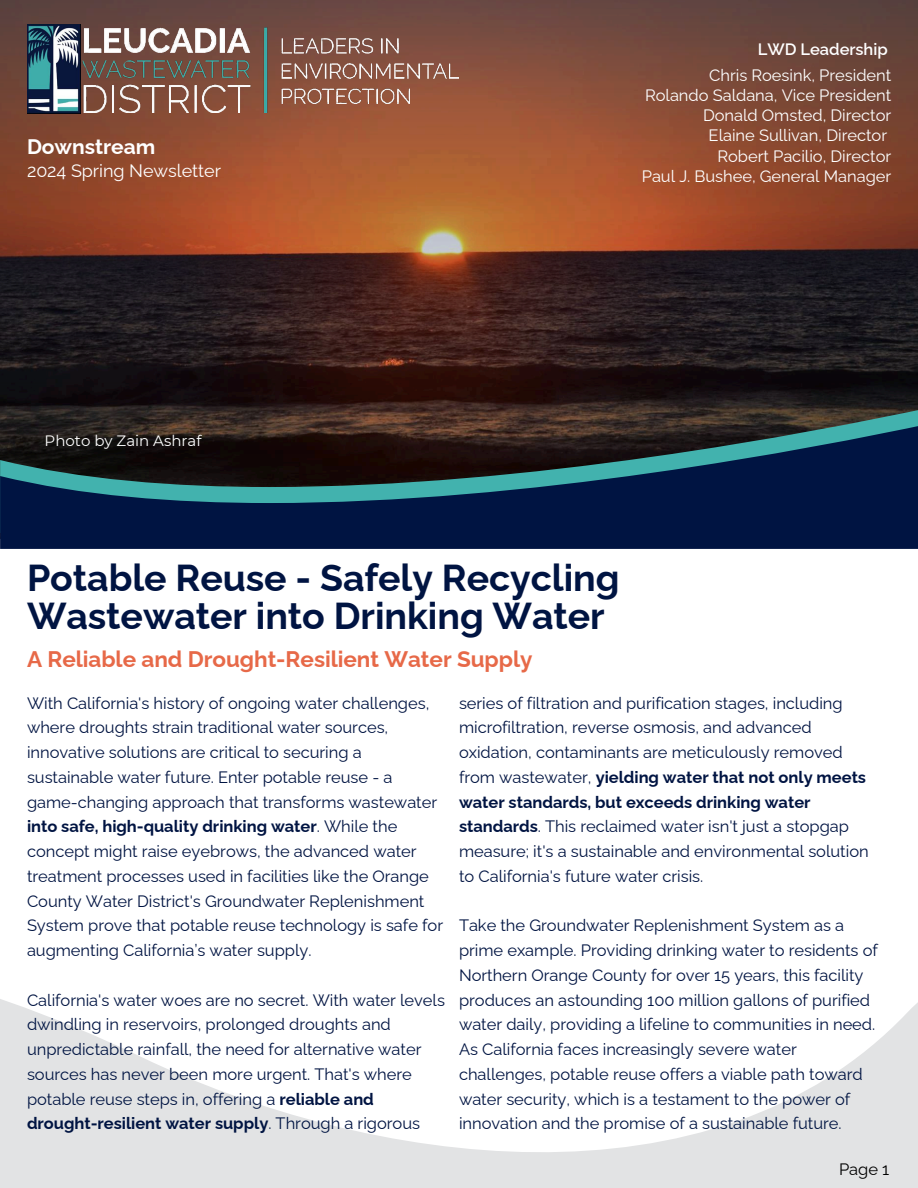
<style>
.page{position:relative;width:918px;height:1188px;background:#fff}
.page>*{position:absolute;margin:0;border:0;box-sizing:border-box;transform-origin:0 0}
.t1{font:700 37.5px/38.2px "Raleway";color:#001442}
.t2{font:700 22.5px "Raleway";color:#e76948}
.t3{font:700 21px "Raleway";color:#fff}
.t4{font:18px "Raleway";color:#fff}
.t5{font:16.5px/24.8px "Raleway";color:#001442}
.t6{font:16.5px/20.2px "Raleway";color:#fff;text-align:right}
.t7{font:600 16.5px "Raleway";color:#fff}
.t8{font:16.5px "Raleway";color:#000}
.t9{font:15px "Montserrat";color:#fff}
.s1{font-weight:700}
</style>
<div class="page">
<img style="left:0;top:0;width:918px;height:407px">
<img style="left:81px;top:27px;width:378px;height:85px">
<svg style="left:0;top:407px;width:918px;height:16px"></svg>
<svg style="left:0;top:423px;width:918px;height:126px;fill:#001442"></svg>
<img style="left:27px;top:24px;width:54px;height:89px">
<svg style="left:0;top:999px;width:918px;height:189px"></svg>
<p class="t3" style="left:27px;top:134px;width:130px">Downstream</p>
<p class="t4" style="left:27px;top:160px;width:196px">2024 Spring Newsletter</p>
<h4 class="t7" style="left:758px;top:39px;width:131px">LWD Leadership</h4>
<h4 class="t6" style="left:642px;top:65px;width:251px">Chris Roesink, President<br>Rolando Saldana, Vice President<br>Donald Omsted, Director<br>Elaine Sullivan, Director<br>Robert Pacilio, Director<br>Paul J. Bushee, General Manager</h4>
<h4 class="t9" style="left:45px;top:432px;width:158px">Photo by Zain Ashraf</h4>
<p class="t1" style="left:27px;top:559px;width:594px">Potable Reuse - Safely Recycling<br>Wastewater into Drinking Water</p>
<h2 class="t2" style="left:27px;top:646px;width:507px">A Reliable and Drought-Resilient Water Supply</h2>
<h4 class="t5" style="left:27px;top:690px;width:418px">With California's history of ongoing water challenges, where droughts strain traditional water sources, innovative solutions are critical to securing a sustainable water future. Enter potable reuse - a game-changing approach that transforms wastewater <span class="s1">into safe, high-quality drinking water</span>. While the concept might raise eyebrows, the advanced water treatment processes used in facilities like the Orange County Water District's Groundwater Replenishment System prove that potable reuse technology is safe for augmenting California’s water supply.</h4>
<h3 class="t5" style="left:27px;top:987px;width:419px">California's water woes are no secret. With water levels dwindling in reservoirs, prolonged droughts and unpredictable rainfall, the need for alternative water sources has never been more urgent. That's where potable reuse steps in, offering a <span class="s1">reliable and drought-resilient water supply</span>. Through a rigorous</h3>
<p class="t5" style="left:459px;top:690px;width:411px">series of filtration and purification stages, including microfiltration, reverse osmosis, and advanced oxidation, contaminants are meticulously removed from wastewater, <span class="s1">yielding water that not only meets water standards, but exceeds drinking water standards</span>. This reclaimed water isn't just a stopgap measure; it's a sustainable and environmental solution to California's future water crisis.</p>
<h1 class="t5" style="left:459px;top:913px;width:420px">Take the Groundwater Replenishment System as a prime example. Providing drinking water to residents of Northern Orange County for over 15 years, this facility produces an astounding 100 million gallons of purified water daily, providing a lifeline to communities in need.<br>As California faces increasingly severe water challenges, potable reuse offers a viable path toward water security, which is a testament to the power of innovation and the promise of a sustainable future.</h1>
<h4 class="t8" style="left:839px;top:1159px;width:52px">Page 1</h4>
</div>
